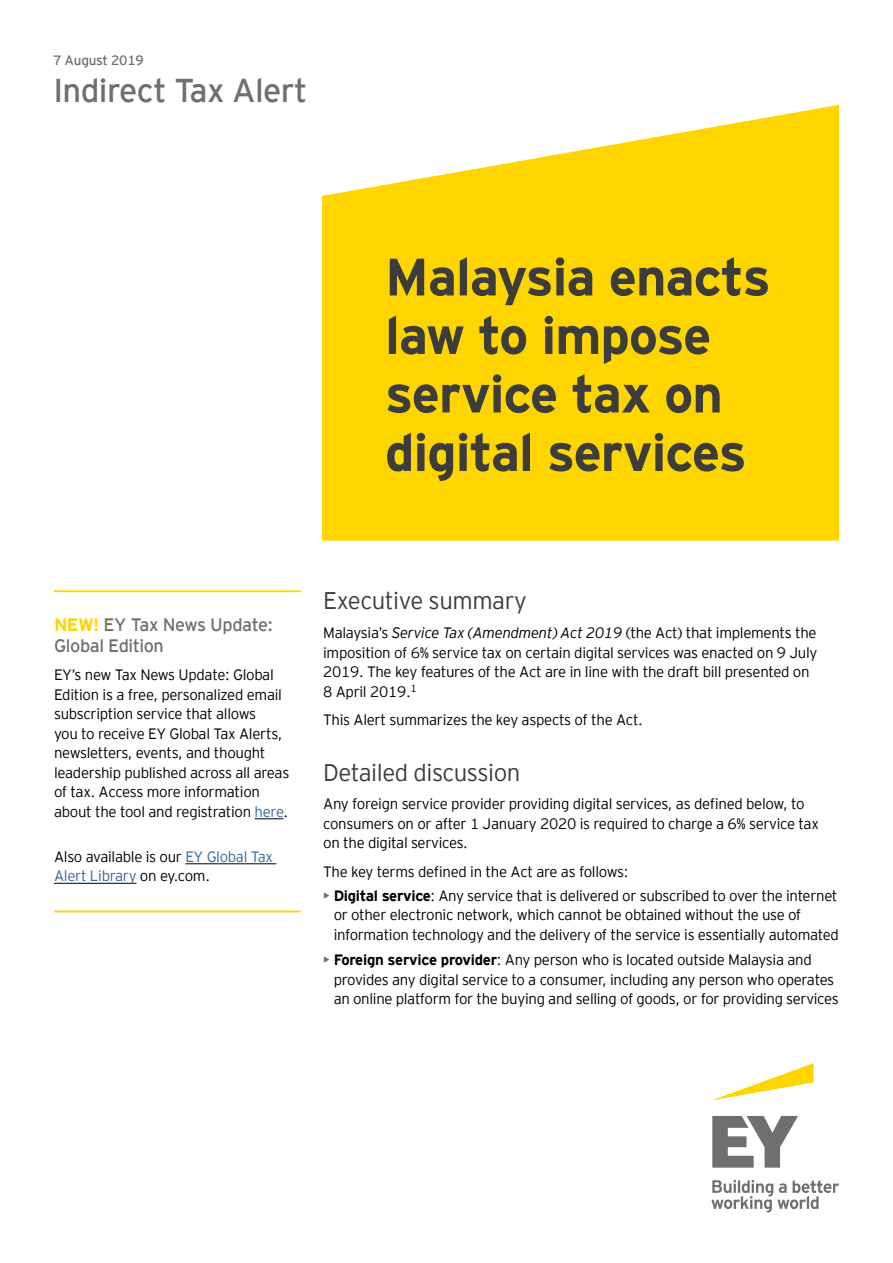
<style>
.page{position:relative;width:893px;height:1263px;background:#fff}
.page>*{position:absolute;margin:0;border:0;box-sizing:border-box;transform-origin:0 0}
.t1{font:700 52.5px/58.5px "EY Interstate";letter-spacing:-.02em;color:#3c3c3b}
.t2{font:33px "EY Interstate";letter-spacing:-.02em;color:#706f6f}
.t3{font:300 24px "EY Interstate";letter-spacing:-.02em;color:#3c3c3b}
.t4{font:18px/21px "EY Interstate";letter-spacing:-.025em;color:#706f6f}
.t5{font:300 15px/19.5px "EY Interstate";letter-spacing:-.02em;color:#000}
.t6{font:13.5px "EY Interstate";letter-spacing:-.02em;color:#706f6f}
.s1{font-weight:700;color:#ffd500}
.s2{color:#369}
.s3{font-style:italic}
.s4{font-weight:400;color:#706f6f}
.s5{font-weight:700}
</style>
<div class="page">
<svg style="left:322px;top:105px;width:517px;height:436px;background:#ffd91a"></svg>
<hr style="left:54px;top:590px;width:247px;height:2px;background:#ffd500">
<svg style="left:255px;top:818px;width:28px;height:1px"></svg>
<hr style="left:185px;top:863px;width:91px;height:1px;background:#000">
<hr style="left:54px;top:883px;width:82px;height:1px;background:#000">
<hr style="left:54px;top:910px;width:247px;height:2px;background:#ffd500">
<svg style="left:713px;top:1063px;width:101px;height:37px"></svg>
<svg style="left:711px;top:1116px;width:128px;height:96px"></svg>
<p class="t6" style="left:53px;top:50px;width:92px">7 August 2019</p>
<h2 class="t2" style="left:53px;top:67px;width:256px">Indirect Tax Alert</h2>
<h1 class="t1" style="left:385px;top:244px;width:387px">Malaysia enacts law to impose service tax on digital services</h1>
<p class="t4" style="left:54px;top:613px;width:220px"><span class="s1">NEW!</span> EY Tax News Update:<br>Global Edition</p>
<p class="t5" style="left:54px;top:664px;width:237px">EY’s new Tax News Update: Global Edition is a free, personalized email subscription service that allows<br>you to receive EY Global Tax Alerts, newsletters, events, and thought leadership published across all areas of tax. Access more information about the tool and registration <span class="s2">here</span>.</p>
<p class="t5" style="left:54px;top:846px;width:221px">Also available is our <span class="s2">EY Global Tax<br>Alert Library</span> on ey.com.</p>
<h3 class="t3" style="left:323px;top:584px;width:205px">Executive summary</h3>
<p class="t5" style="left:323px;top:622px;width:496px">Malaysia’s <span class="s3">Service Tax (Amendment) Act 2019</span> (the Act) that implements the imposition of 6% service tax on certain digital services was enacted on 9 July 2019. The key features of the Act are in line with the draft bill presented on 8 April 2019.<sup>1</sup></p>
<p class="t5" style="left:323px;top:709px;width:321px">This Alert summarizes the key aspects of the Act.</p>
<h3 class="t3" style="left:323px;top:755px;width:199px">Detailed discussion</h3>
<p class="t5" style="left:323px;top:793px;width:497px">Any foreign service provider providing digital services, as defined below, to consumers on or after 1 January 2020 is required to charge a 6% service tax on the digital services.</p>
<p class="t5" style="left:323px;top:860px;width:307px">The key terms defined in the Act are as follows:</p>
<p class="t5" style="left:334px;top:884px;width:507px;text-indent:-10px"><span class="s4">•</span> <span class="s5">Digital service</span>: Any service that is delivered or subscribed to over the internet or other electronic network, which cannot be obtained without the use of information technology and the delivery of the service is essentially automated</p>
<p class="t5" style="left:334px;top:949px;width:506px;text-indent:-10px"><span class="s4">•</span> <span class="s5">Foreign service provider</span>: Any person who is located outside Malaysia and provides any digital service to a consumer, including any person who operates an online platform for the buying and selling of goods, or for providing services</p>
</div>
